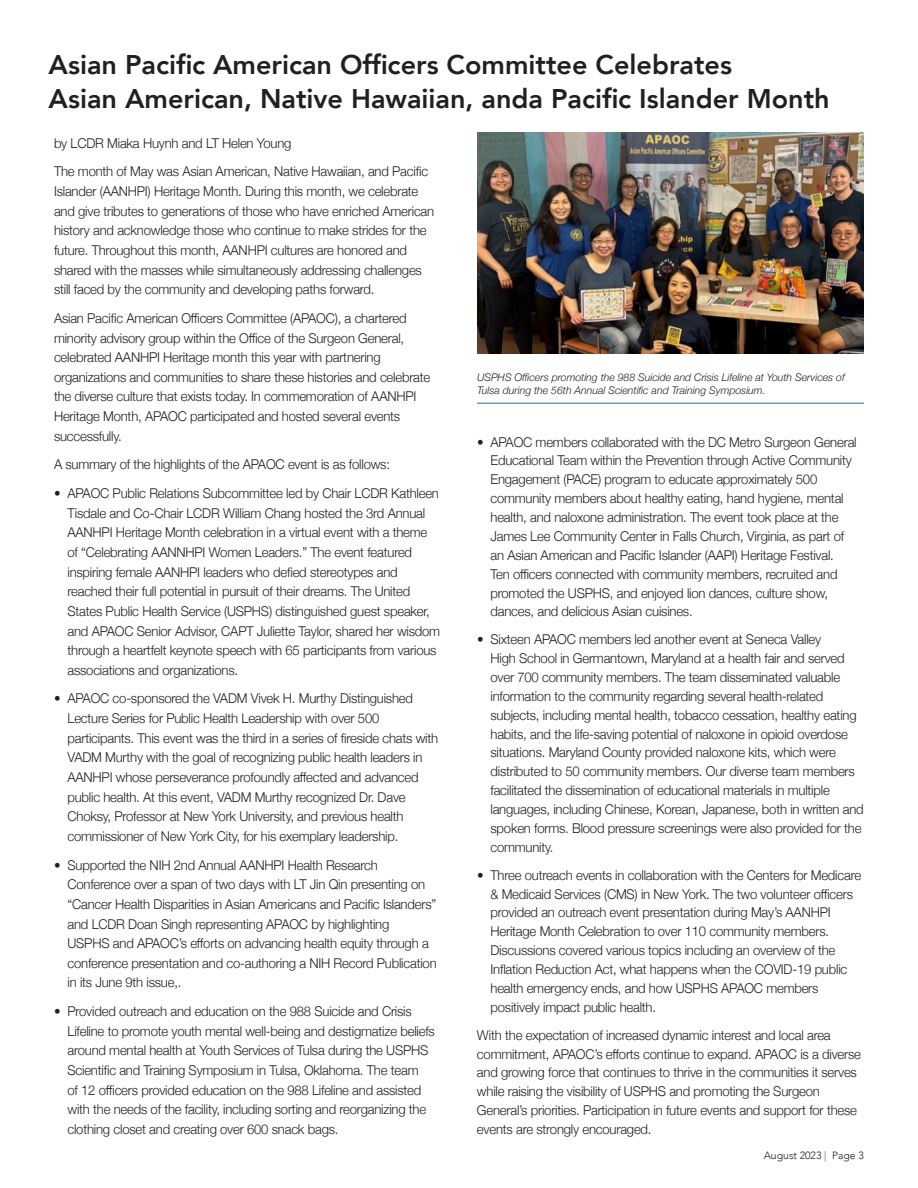
<style>
.page{position:relative;width:918px;height:1188px;background:#fff}
.page>*{position:absolute;margin:0;border:0;box-sizing:border-box;transform-origin:0 0}
.Headline_2{font:800 27px "Avenir";color:#231f20}
.Bullet{font:300 13.5px/19.6px "Helvetica Neue";letter-spacing:-.015em;color:#231f20}
.Body{font:300 13.5px/19.6px "Helvetica Neue";letter-spacing:-.015em;color:#231f20}
.t1{font:italic 300 10.5px/12.6px "Helvetica Neue";color:#231f20}
.t2{font:300 10.5px "Avenir";color:#231f20}
.s1{color:#2e5fac}
</style>
<div class="page">
<img style="left:477px;top:132px;width:387px;height:221px">
<hr style="left:477px;top:403px;width:387px;height:1px;background:#2e5fac">
<p class="Headline_2" style="left:49px;top:43px;width:685px">Asian Pacific American Officers Committee Celebrates</p>
<p class="Headline_2" style="left:49px;top:78px;width:783px">Asian American, Native Hawaiian, anda Pacific Islander Month</p>
<p class="Body" style="left:54px;top:132px;width:239px">by LCDR Miaka Huynh and LT Helen Young</p>
<p class="Body" style="left:54px;top:161px;width:382px">The month of May was Asian American, Native Hawaiian, and Pacific Islander (AANHPI) Heritage Month. During this month, we celebrate and give tributes to generations of those who have enriched American history and acknowledge those who continue to make strides for the future. Throughout this month, AANHPI cultures are honored and shared with the masses while simultaneously addressing challenges still faced by the community and developing paths forward.</p>
<p class="Body" style="left:54px;top:307px;width:378px">Asian Pacific American Officers Committee (APAOC), a chartered minority advisory group within the Office of the Surgeon General, celebrated AANHPI Heritage month this year with partnering organizations and communities to share these histories and celebrate the diverse culture that exists today. In commemoration of AANHPI Heritage Month, APAOC participated and hosted several events successfully.</p>
<p class="Body" style="left:54px;top:454px;width:338px">A summary of the highlights of the APAOC event is as follows:</p>
<p class="Bullet" style="left:68px;top:482px;width:374px;text-indent:-14px">• APAOC Public Relations Subcommittee led by Chair LCDR Kathleen Tisdale and Co-Chair LCDR William Chang hosted the 3rd Annual AANHPI Heritage Month celebration in a virtual event with a theme of “Celebrating AANNHPI Women Leaders.” The event featured inspiring female AANHPI leaders who defied stereotypes and reached their full potential in pursuit of their dreams. The United States Public Health Service (USPHS) distinguished guest speaker, and APAOC Senior Advisor, CAPT Juliette Taylor, shared her wisdom through a heartfelt keynote speech with 65 participants from various associations and organizations.</p>
<p class="Bullet" style="left:68px;top:688px;width:372px;text-indent:-14px">• APAOC co-sponsored the VADM Vivek H. Murthy Distinguished Lecture Series for Public Health Leadership with over 500 participants. This event was the third in a series of fireside chats with VADM Murthy with the goal of recognizing public health leaders in AANHPI whose perseverance profoundly affected and advanced public health. At this event, VADM Murthy recognized Dr. Dave Choksy, Professor at New York University, and previous health commissioner of New York City, for his exemplary leadership.</p>
<p class="Bullet" style="left:68px;top:854px;width:371px;text-indent:-14px">• Supported the NIH 2nd Annual AANHPI Health Research Conference over a span of two days with LT Jin Qin presenting on “Cancer Health Disparities in Asian Americans and Pacific Islanders” and LCDR Doan Singh representing APAOC by highlighting<br>USPHS and APAOC’s efforts on advancing health equity through a conference presentation and co-authoring a NIH Record Publication in its June 9th issue,.</p>
<p class="Bullet" style="left:68px;top:1001px;width:369px;text-indent:-14px">• Provided outreach and education on the 988 Suicide and Crisis Lifeline to promote youth mental well-being and destigmatize beliefs around mental health at Youth Services of Tulsa during the USPHS Scientific and Training Symposium in Tulsa, Oklahoma. The team<br>of 12 officers provided education on the 988 Lifeline and assisted with the needs of the facility, including sorting and reorganizing the clothing closet and creating over 600 snack bags.</p>
<p class="t1" style="left:477px;top:370px;width:369px">USPHS Officers promoting the 988 Suicide and Crisis Lifeline at Youth Services of<br>Tulsa during the 56th Annual Scientific and Training Symposium.</p>
<p class="Bullet" style="left:490px;top:431px;width:368px;line-height:18.9px;text-indent:-14px">• APAOC members collaborated with the DC Metro Surgeon General Educational Team within the Prevention through Active Community Engagement (PACE) program to educate approximately 500 community members about healthy eating, hand hygiene, mental health, and naloxone administration. The event took place at the James Lee Community Center in Falls Church, Virginia, as part of an Asian American and Pacific Islander (AAPI) Heritage Festival.<br>Ten officers connected with community members, recruited and promoted the USPHS, and enjoyed lion dances, culture show, dances, and delicious Asian cuisines.</p>
<p class="Bullet" style="left:490px;top:629px;width:375px;line-height:18.9px;text-indent:-14px">• Sixteen APAOC members led another event at Seneca Valley<br>High School in Germantown, Maryland at a health fair and served over 700 community members. The team disseminated valuable information to the community regarding several health-related subjects, including mental health, tobacco cessation, healthy eating habits, and the life-saving potential of naloxone in opioid overdose situations. Maryland County provided naloxone kits, which were distributed to 50 community members. Our diverse team members facilitated the dissemination of educational materials in multiple languages, including Chinese, Korean, Japanese, both in written and spoken forms. Blood pressure screenings were also provided for the community.</p>
<p class="Bullet" style="left:490px;top:864px;width:372px;line-height:18.9px;text-indent:-14px">• Three outreach events in collaboration with the Centers for Medicare &amp; Medicaid Services (CMS) in New York. The two volunteer officers provided an outreach event presentation during May’s AANHPI Heritage Month Celebration to over 110 community members.<br>Discussions covered various topics including an overview of the Inflation Reduction Act, what happens when the COVID-19 public health emergency ends, and how USPHS APAOC members positively impact public health.</p>
<p class="Body" style="left:477px;top:1024px;width:386px;line-height:18.9px">With the expectation of increased dynamic interest and local area commitment, APAOC’s efforts continue to expand. APAOC is a diverse and growing force that continues to thrive in the communities it serves while raising the visibility of USPHS and promoting the Surgeon General’s priorities. Participation in future events and support for these events are strongly encouraged.</p>
<p class="t2" style="left:764px;top:1149px;width:102px">August 2023 <span class="s1">|</span> Page 3</p>
</div>
